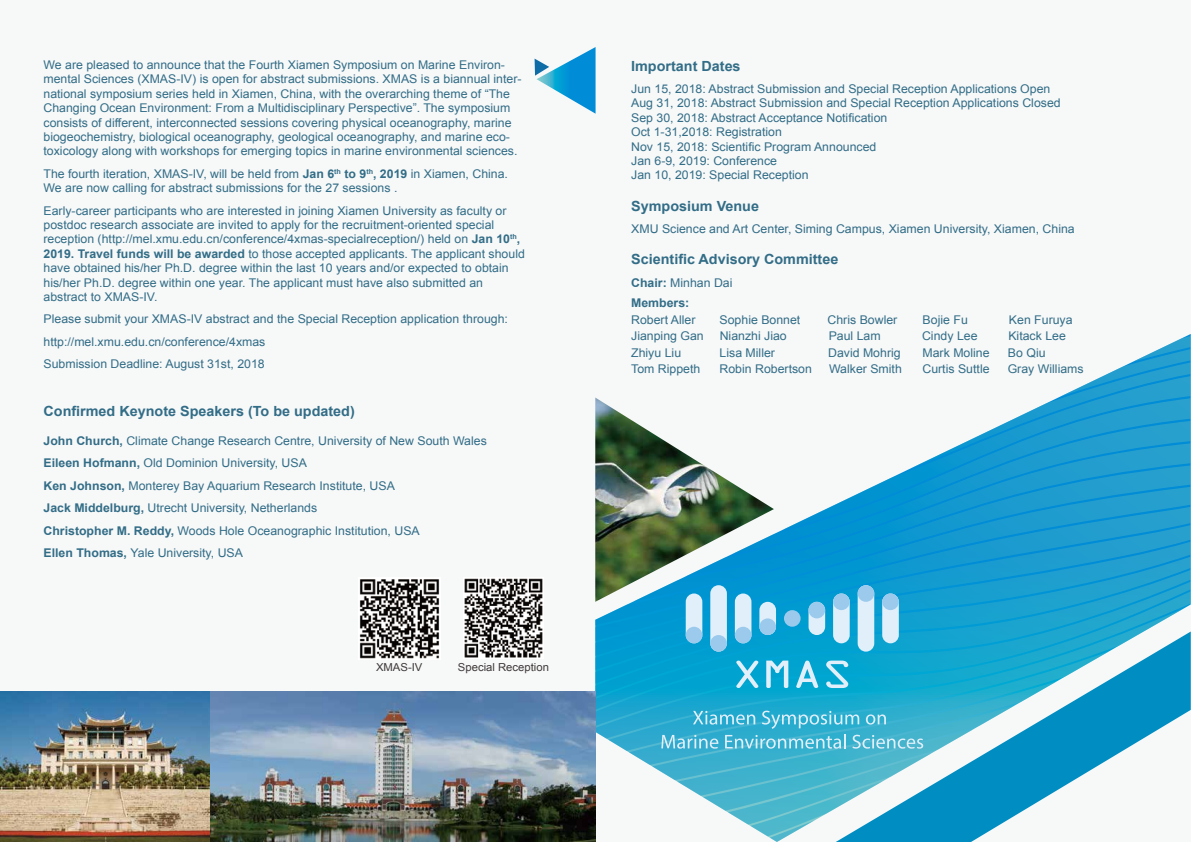
<style>
.page{position:relative;width:1191px;height:842px;background:#fff}
.page>*{position:absolute;margin:0;border:0;box-sizing:border-box;transform-origin:0 0}
.t1{font:700 14px "Arial";color:#326d87}
.t2{font:12px/14.4px "Arial";color:#326d87}
.t3{font:700 12px/20.8px "Arial";color:#326d87}
.t4{font:11px "Arial";color:#3e3a39}
.s1{font-weight:700}
.s2{font-weight:400}
</style>
<div class="page">
<div style="left:0;top:0;width:595px;height:842px;background:#f7f8f8"></div>
<div style="left:595px;top:0;width:596px;height:842px;background:#f7f8f8"></div>
<svg style="left:534px;top:47px;width:61px;height:67px"></svg>
<img style="left:595px;top:474px;width:595px;height:13px">
<svg style="left:595px;top:487px;width:595px;height:38px;background:#489db8"></svg>
<svg style="left:595px;top:525px;width:595px;height:32px;background:#2d92b2"></svg>
<svg style="left:595px;top:334px;width:595px;height:140px"></svg>
<svg style="left:595px;top:557px;width:595px;height:25px;background:#2598c2"></svg>
<svg style="left:595px;top:582px;width:595px;height:9px;background:#229eca"></svg>
<svg style="left:595px;top:591px;width:595px;height:147px;background:#26a4d1"></svg>
<svg style="left:608px;top:609px;width:575px;height:142px;background:#28a7d1"></svg>
<div style="left:710px;top:585px;width:17px;height:67px;background:#e1effa;border-radius:8px"></div>
<div style="left:735px;top:593px;width:16px;height:50px;background:#e1effa;border-radius:8px"></div>
<div style="left:759px;top:602px;width:17px;height:33px;background:#e1effa;border-radius:8px"></div>
<div style="left:857px;top:585px;width:17px;height:67px;background:#e1effa;border-radius:8px"></div>
<svg style="left:833px;top:593px;width:16px;height:50px"></svg>
<div style="left:808px;top:602px;width:17px;height:33px;background:#e1effa;border-radius:8px"></div>
<svg style="left:882px;top:593px;width:17px;height:50px"></svg>
<div style="left:685px;top:593px;width:17px;height:50px;background:#e1effa;border-radius:8px"></div>
<div style="left:833px;top:593px;width:16px;height:17px;background:#9bcaed;border-radius:50%"></div>
<div style="left:882px;top:593px;width:17px;height:17px;background:#9bcaed;border-radius:50%"></div>
<div style="left:808px;top:602px;width:17px;height:16px;background:#9bcaed;border-radius:50%"></div>
<div style="left:735px;top:627px;width:16px;height:16px;background:#9bcaed;border-radius:50%"></div>
<div style="left:685px;top:627px;width:17px;height:16px;background:#9bcaed;border-radius:50%"></div>
<div style="left:857px;top:585px;width:17px;height:17px;background:#9bcaed;border-radius:50%"></div>
<div style="left:710px;top:635px;width:17px;height:17px;background:#9bcaed;border-radius:50%"></div>
<div style="left:759px;top:618px;width:17px;height:17px;background:#9bcaed;border-radius:50%"></div>
<div style="left:784px;top:610px;width:16px;height:17px;background:#9bcaed;border-radius:50%"></div>
<svg style="left:652px;top:661px;width:405px;height:181px"></svg>
<img style="left:209px;top:692px;width:386px;height:150px">
<img style="left:0;top:692px;width:209px;height:150px">
<img style="left:360px;top:579px;width:79px;height:80px">
<img style="left:464px;top:578px;width:79px;height:80px">
<p class="t2" style="left:44px;top:58px;width:479px">We are pleased to announce that the Fourth Xiamen Symposium on Marine Environ&shy;mental Sciences (XMAS-IV) is open for abstract submissions. XMAS is a biannual inter&shy;national symposium series held in Xiamen, China, with the overarching theme of “The Changing Ocean Environment: From a Multidisciplinary Perspective”. The symposium consists of different, interconnected sessions covering physical oceanography, marine biogeochemistry, biological oceanography, geological oceanography, and marine eco&shy;toxicology along with workshops for emerging topics in marine environmental sciences.</p>
<p class="t2" style="left:44px;top:166px;width:466px">The fourth iteration, XMAS-IV, will be held from <span class="s1">Jan 6</span><sup>th</sup> <span class="s1">to 9</span><sup>th</sup><span class="s1">, 2019</span> in Xiamen, China.<br>We are now calling for abstract submissions for the 27 sessions .</p>
<p class="t2" style="left:44px;top:203px;width:483px">Early-career participants who are interested in joining Xiamen University as faculty or postdoc research associate are invited to apply for the recruitment-oriented special reception (http://mel.xmu.edu.cn/conference/4xmas-specialreception/) held on <span class="s1">Jan 10</span><sup>th</sup><span class="s1">, 2019. Travel funds will be awarded</span> to those accepted applicants. The applicant should have obtained his/her Ph.D. degree within the last 10 years and/or expected to obtain his/her Ph.D. degree within one year. The applicant must have also submitted an abstract to XMAS-IV.</p>
<p class="t2" style="left:44px;top:308px;width:466px;line-height:22.4px">Please submit your XMAS-IV abstract and the Special Reception application through: http://mel.xmu.edu.cn/conference/4xmas<br>Submission Deadline: August 31st, 2018</p>
<p class="t1" style="left:44px;top:402px;width:313px">Confirmed Keynote Speakers (To be updated)</p>
<p class="t2" style="left:44px;top:430px;width:445px;line-height:22.4px"><span class="s1">John Church,</span> Climate Change Research Centre, University of New South Wales <span class="s1">Eileen Hofmann,</span> Old Dominion University, USA<br><span class="s1">Ken Johnson,</span> Monterey Bay Aquarium Research Institute, USA<br><span class="s1">Jack Middelburg,</span> Utrecht University, Netherlands<br><span class="s1">Christopher M. Reddy,</span> Woods Hole Oceanographic Institution, USA<br><span class="s1">Ellen Thomas,</span> Yale University, USA</p>
<p class="t4" style="left:376px;top:660px;width:48px">XMAS-IV</p>
<p class="t4" style="left:458px;top:660px;width:93px">Special Reception</p>
<p class="t1" style="left:631px;top:56px;width:111px">Important Dates</p>
<p class="t2" style="left:631px;top:82px;width:431px">Jun 15, 2018: Abstract Submission and Special Reception Applications Open Aug 31, 2018: Abstract Submission and Special Reception Applications Closed Sep 30, 2018: Abstract Acceptance Notification<br>Oct 1-31,2018: Registration<br>Nov 15, 2018: Scientific Program Announced<br>Jan 6-9, 2019: Conference<br>Jan 10, 2019: Special Reception</p>
<p class="t1" style="left:631px;top:196px;width:129px">Symposium Venue</p>
<p class="t2" style="left:631px;top:222px;width:445px">XMU Science and Art Center, Siming Campus, Xiamen University, Xiamen, China</p>
<p class="t1" style="left:631px;top:250px;width:209px">Scientific Advisory Committee</p>
<p class="t3" style="left:631px;top:272px;width:103px">Chair: <span class="s2">Minhan Dai<br></span>Members:</p>
<p class="t2" style="left:631px;top:313px;width:66px">Robert Aller</p>
<p class="t2" style="left:719px;top:313px;width:82px">Sophie Bonnet</p>
<p class="t2" style="left:827px;top:313px;width:71px">Chris Bowler</p>
<p class="t2" style="left:922px;top:313px;width:47px">Bojie Fu</p>
<p class="t2" style="left:1009px;top:313px;width:65px">Ken Furuya</p>
<p class="t2" style="left:631px;top:329px;width:74px">Jianping Gan</p>
<p class="t2" style="left:719px;top:329px;width:69px">Nianzhi Jiao</p>
<p class="t2" style="left:828px;top:329px;width:54px">Paul Lam</p>
<p class="t2" style="left:922px;top:329px;width:57px">Cindy Lee</p>
<p class="t2" style="left:1008px;top:329px;width:59px">Kitack Lee</p>
<p class="t2" style="left:631px;top:345px;width:51px">Zhiyu Liu</p>
<p class="t2" style="left:719px;top:345px;width:57px">Lisa Miller</p>
<p class="t2" style="left:828px;top:345px;width:74px">David Mohrig</p>
<p class="t2" style="left:922px;top:345px;width:69px">Mark Moline</p>
<p class="t2" style="left:1008px;top:345px;width:39px">Bo Qiu</p>
<p class="t2" style="left:631px;top:362px;width:71px">Tom Rippeth</p>
<p class="t2" style="left:719px;top:362px;width:94px">Robin Robertson</p>
<p class="t2" style="left:829px;top:362px;width:74px">Walker Smith</p>
<p class="t2" style="left:922px;top:362px;width:69px">Curtis Suttle</p>
<p class="t2" style="left:1007px;top:362px;width:77px">Gray Williams</p>
</div>
